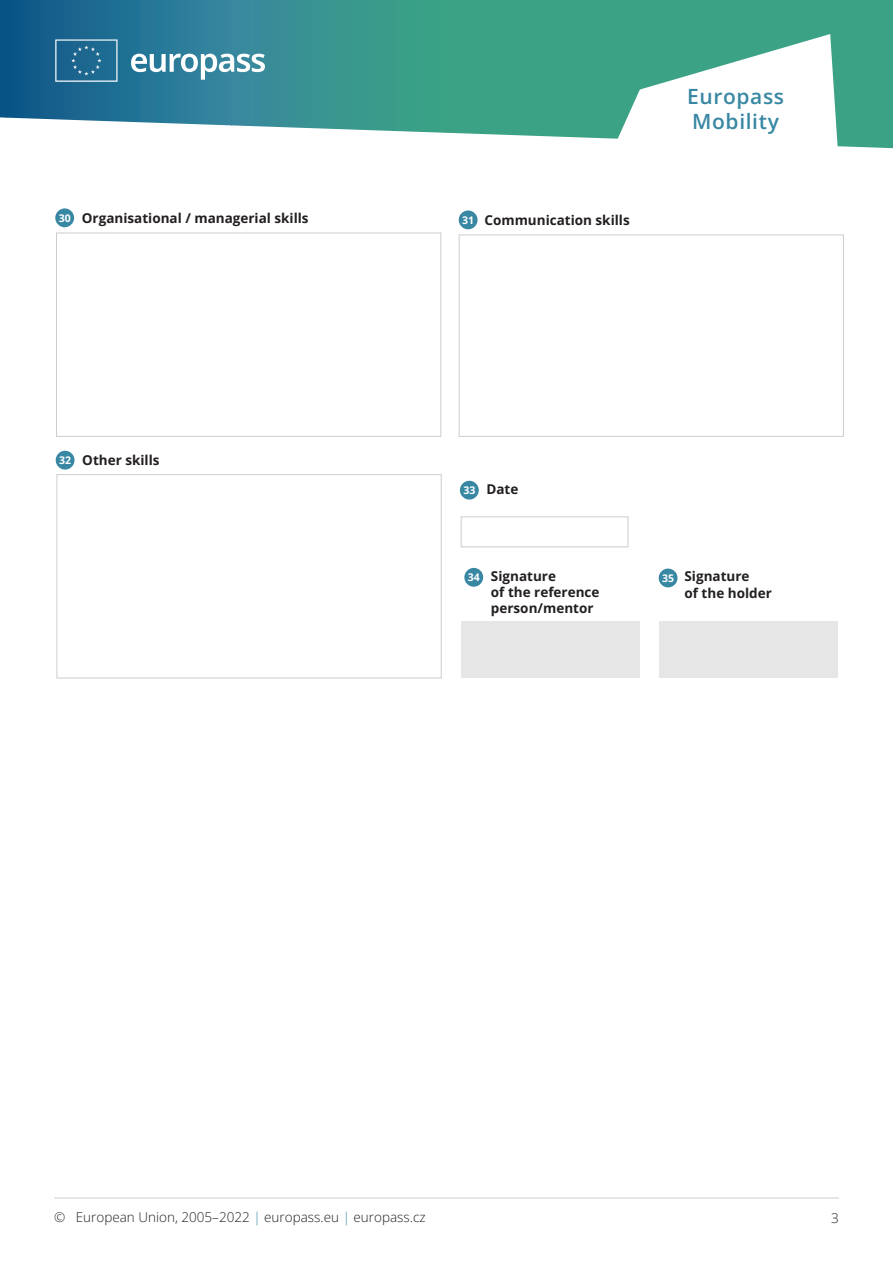
<style>
.page{position:relative;width:893px;height:1263px;background:#fff}
.page>*{position:absolute;margin:0;border:0;box-sizing:border-box;transform-origin:0 0}
.t1{font:600 21px/25.2px "Open Sans";letter-spacing:.03em;color:#3887a3}
.t2{font:700 13.5px/16.2px "Open Sans";color:#231f20}
.t3{font:300 13.5px "Open Sans";color:#231f20}
.t4{font:700 10.5px "Open Sans";color:#fff}
.s1{color:#3887a3}
</style>
<div class="page">
<svg style="left:0;top:0;width:893px;height:148px;background:#4c9e99"></svg>
<svg style="left:605px;top:34px;width:234px;height:114px"></svg>
<svg style="left:55px;top:39px;width:63px;height:43px;background:#35789b"></svg>
<svg style="left:131px;top:54px;width:134px;height:26px"></svg>
<hr style="left:54px;top:1197px;width:785px;height:1px;background:#cdcdcd">
<div style="left:57px;top:474px;width:385px;height:204px;border:1px solid #cdcdcd"></div>
<div style="left:459px;top:235px;width:385px;height:202px;border:1px solid #cdcdcd"></div>
<div style="left:55px;top:208px;width:19px;height:19px;background:#3887a3;border-radius:50%"></div>
<div style="left:56px;top:451px;width:19px;height:19px;background:#3887a3;border-radius:50%"></div>
<div style="left:459px;top:210px;width:19px;height:19px;background:#3887a3;border-radius:50%"></div>
<div style="left:460px;top:481px;width:19px;height:19px;background:#3887a3;border-radius:50%"></div>
<div style="left:464px;top:568px;width:19px;height:19px;background:#3887a3;border-radius:50%"></div>
<div style="left:461px;top:516px;width:167px;height:31px;border:1px solid #cdcdcd"></div>
<div style="left:56px;top:233px;width:385px;height:204px;border:1px solid #cdcdcd"></div>
<div style="left:659px;top:621px;width:178px;height:56px;background:#e6e6e6"></div>
<div style="left:461px;top:621px;width:178px;height:56px;background:#e6e6e6"></div>
<div style="left:659px;top:569px;width:18px;height:18px;background:#3887a3;border-radius:50%"></div>
<p class="t4" style="left:59px;top:211px;width:14px">30</p>
<p class="t2" style="left:82px;top:209px;width:228px">Organisational / managerial skills</p>
<p class="t4" style="left:59px;top:453px;width:14px">32</p>
<p class="t2" style="left:82px;top:452px;width:79px">Other skills</p>
<p class="t4" style="left:462px;top:213px;width:14px">31</p>
<p class="t2" style="left:484px;top:212px;width:147px">Communication skills</p>
<p class="t1" style="left:687px;top:83px;width:99px">Europass<br>Mobility</p>
<p class="t4" style="left:463px;top:483px;width:14px">33</p>
<p class="t2" style="left:486px;top:480px;width:33px">Date</p>
<p class="t4" style="left:468px;top:570px;width:14px">34</p>
<p class="t2" style="left:491px;top:567px;width:110px">Signature<br>of the reference</p>
<p class="t2" style="left:491px;top:600px;width:104px">person/mentor</p>
<p class="t4" style="left:662px;top:571px;width:14px">35</p>
<p class="t2" style="left:684px;top:568px;width:89px">Signature<br>of the holder</p>
<p class="t3" style="left:54px;top:1208px;width:373px">© European Union, 2005–2022 <span class="s1">|</span> europass.eu <span class="s1">|</span> europass.cz</p>
<p class="t3" style="left:831px;top:1208px;width:9px">3</p>
</div>
